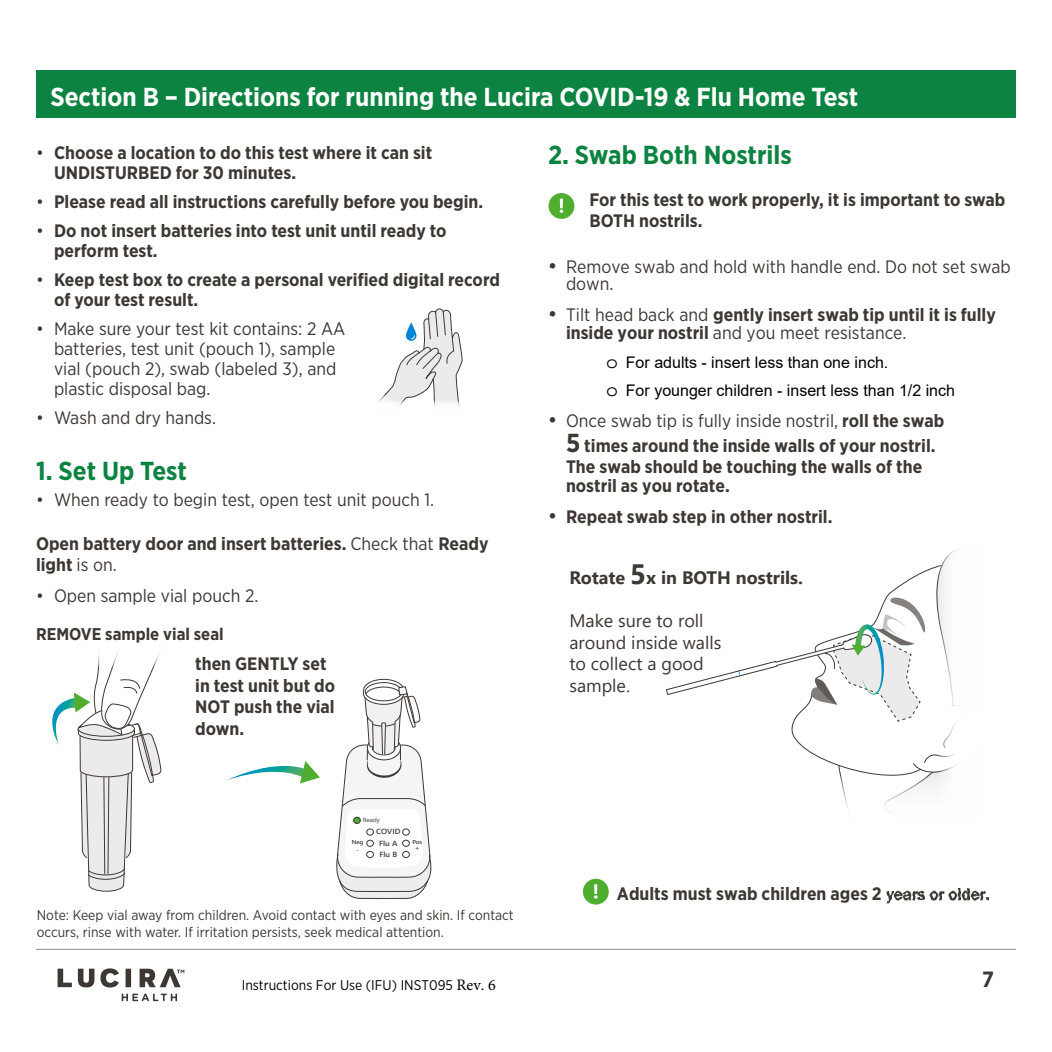
<style>
.page{position:relative;width:1052px;height:1052px;background:#fff}
.page>*{position:absolute;margin:0;border:0;box-sizing:border-box;transform-origin:0 0}
.Section_Heading_Whit{font:700 26px "Gotham Narrow";color:#fff}
.t1{font:700 26px "Gotham Narrow";color:#0c8340}
.t2{font:700 22px "Gotham Narrow";color:#3e3835}
.Paragraph_bullets{font:700 18px/21.6px "Gotham Narrow";color:#3e3835}
.t3{font:18px/20px "Gotham Narrow";color:#3e3835}
.Body{font:18px/21.6px "Segoe UI";color:#3e3835}
.Body-2{font:700 18px "Segoe UI";color:#3e3835}
.t4{font:700 17px "Gotham Narrow";color:#3e3835}
.t5{font:16px/28.2px "Arial";color:#000}
.Paragraph_bullets-2{font:14px/16.8px "Gotham Narrow";color:#3e3835}
.t6{font:14px "Gotham Narrow";color:#000}
.t7{font:600 7.4px "Segoe UI";color:#3e3835;scale:1.08 1}
.t8{font:6px "Segoe UI";color:#3e3835;scale:1.08 1}
.t9{font:600 5.8px/6.8px "Segoe UI";color:#3e3835;text-align:center;scale:1.08 1}
.s1{font-weight:400}
.s2{font-family:"Segoe UI";font-size:22px}
.s3{font-family:"Segoe UI";font-weight:400;font-size:22px}
.s4{font-family:"Courier Std";font-size:19.6px}
.s5{font-size:26px}
.s6{font-size:28px}
.s7{font-family:"Franklin Gothic";font-weight:500;font-size:17px}
.s8{font-family:"Minion Pro";font-size:16px}
</style>
<div class="page">
<svg style="left:122px;top:993px;width:55px;height:8px"></svg>
<svg style="left:58px;top:968px;width:14px;height:18px"></svg>
<svg style="left:78px;top:968px;width:16px;height:19px"></svg>
<svg style="left:100px;top:968px;width:19px;height:19px"></svg>
<div style="left:125px;top:968px;width:6px;height:18px;background:#3e3835"></div>
<svg style="left:139px;top:968px;width:45px;height:19px"></svg>
<hr style="left:36px;top:948px;width:979px;height:1px;background:#95918f">
<svg style="left:52px;top:667px;width:110px;height:224px"></svg>
<div style="left:36px;top:71px;width:979px;height:47px;background:#0c8340"></div>
<svg style="left:378px;top:308px;width:84px;height:100px"></svg>
<svg style="left:336px;top:678px;width:96px;height:220px"></svg>
<svg style="left:227px;top:761px;width:93px;height:22px"></svg>
<div style="left:353px;top:817px;width:7px;height:6px;background:#4fad30;border-radius:50%"></div>
<div style="left:353px;top:816px;width:7px;height:7px;border:1px solid #3e3835;border-radius:50%"></div>
<div style="left:366px;top:828px;width:7px;height:7px;border:1px solid #3e3835;border-radius:50%"></div>
<div style="left:366px;top:839px;width:7px;height:7px;border:1px solid #3e3835;border-radius:50%"></div>
<div style="left:366px;top:851px;width:7px;height:6px;border:1px solid #3e3835;border-radius:50%"></div>
<div style="left:402px;top:828px;width:7px;height:7px;border:1px solid #3e3835;border-radius:50%"></div>
<div style="left:402px;top:839px;width:7px;height:7px;border:1px solid #3e3835;border-radius:50%"></div>
<div style="left:402px;top:851px;width:7px;height:6px;border:1px solid #3e3835;border-radius:50%"></div>
<div style="left:548px;top:193px;width:26px;height:26px;background:#4fad30;border-radius:50%"></div>
<svg style="left:559px;top:198px;width:4px;height:15px"></svg>
<svg style="left:666px;top:566px;width:270px;height:208px"></svg>
<svg style="left:936px;top:558px;width:10px;height:216px"></svg>
<div style="left:582px;top:878px;width:26px;height:26px;background:#4fad30;border-radius:50%"></div>
<svg style="left:594px;top:884px;width:3px;height:14px"></svg>
<p class="Section_Heading_Whit" style="left:50px;top:80px;width:809px">Section B – Directions for running the Lucira COVID-19 &amp; Flu Home Test</p>
<p class="Paragraph_bullets" style="left:54px;top:142px;width:379px;line-height:20px;text-indent:-18px"><span class="s1">•</span> Choose a location to do this test where it can sit<br>UNDISTURBED for 30 minutes.</p>
<p class="Paragraph_bullets" style="left:36px;top:191px;width:448px"><span class="s1">•</span> Please read all instructions carefully before you begin.</p>
<p class="Paragraph_bullets" style="left:54px;top:220px;width:394px;line-height:20px;text-indent:-18px"><span class="s1">•</span> Do not insert batteries into test unit until ready to perform test.</p>
<p class="Paragraph_bullets" style="left:54px;top:269px;width:447px;line-height:20px;text-indent:-18px"><span class="s1">•</span> Keep test box to create a personal verified digital record of your test result.</p>
<p class="t3" style="left:54px;top:318px;width:292px;text-indent:-18px">• Make sure your test kit contains: 2 AA batteries, test unit (pouch 1), sample vial (pouch 2), swab (labeled 3), and plastic disposal bag.</p>
<p class="t3" style="left:36px;top:407px;width:181px">• Wash and dry hands.</p>
<p class="t1" style="left:36px;top:454px;width:152px">1. Set Up Test</p>
<p class="t3" style="left:36px;top:489px;width:399px">• When ready to begin test, open test unit pouch 1.</p>
<p class="Paragraph_bullets" style="left:36px;top:532px;width:454px">Open battery door and insert batteries. <span class="s1">Check that</span> Ready light <span class="s1">is on.</span></p>
<p class="t3" style="left:36px;top:585px;width:224px">• Open sample vial pouch 2.</p>
<p class="t4" style="left:36px;top:623px;width:189px">REMOVE sample vial seal</p>
<p class="Paragraph_bullets" style="left:195px;top:652px;width:141px">then GENTLY set in test unit but do<br>NOT push the vial down.</p>
<p class="t8" style="left:363px;top:814px;width:17px">Ready</p>
<p class="t9" style="left:352px;top:837px;width:12px">Neg</p>
<p class="t7" style="left:376px;top:824px;width:24px">COVID</p>
<p class="t7" style="left:379px;top:835px;width:18px">Flu A</p>
<p class="t7" style="left:379px;top:847px;width:18px">Flu B</p>
<p class="t9" style="left:412px;top:837px;width:11px">Pos +</p>
<p class="Paragraph_bullets-2" style="left:37px;top:906px;width:478px">Note: Keep vial away from children. Avoid contact with eyes and skin. If contact occurs, rinse with water. If irritation persists, seek medical attention.</p>
<p class="t1" style="left:548px;top:138px;width:245px">2. Swab Both Nostrils</p>
<p class="Paragraph_bullets" style="left:589px;top:188px;width:417px">For this test to work properly, it is important to swab<br>BOTH nostrils.</p>
<p class="t3" style="left:566px;top:258px;width:446px;line-height:17.2px;text-indent:-18px"><span class="s2">•</span> Remove swab and hold with handle end. Do not set swab down.</p>
<p class="Paragraph_bullets" style="left:566px;top:305px;width:431px;line-height:18.6px;text-indent:-18px"><span class="s3">•</span> <span class="s1">Tilt head back and</span> gently insert swab tip until it is fully inside your nostril <span class="s1">and you meet resistance.</span></p>
<p class="t5" style="left:606px;top:348px;width:350px"><span class="s4">o</span> For adults - insert less than one inch.<br><span class="s4">o</span> For younger children - insert less than 1/2 inch</p>
<p class="Paragraph_bullets" style="left:548px;top:407px;width:398px;line-height:25px;text-align:center"><span class="s3">•</span> <span class="s1">Once swab tip is fully inside nostril,</span> roll the swab<br><span class="s5">5</span> times around the inside walls of your nostril.</p>
<p class="Paragraph_bullets" style="left:566px;top:457px;width:358px;line-height:19.2px">The swab should be touching the walls of the nostril as you rotate.</p>
<p class="Paragraph_bullets" style="left:548px;top:505px;width:286px"><span class="s3">•</span> Repeat swab step in other nostril.</p>
<p class="Body-2" style="left:569px;top:560px;width:235px">Rotate <span class="s6">5</span>x in BOTH nostrils.</p>
<p class="Body" style="left:569px;top:608px;width:153px">Make sure to roll around inside walls to collect a good sample.</p>
<p class="Paragraph_bullets" style="left:616px;top:882px;width:374px">Adults must swab children ages 2 <span class="s7">years or older.</span></p>
<p class="t6" style="left:242px;top:976px;width:255px">Instructions For Use (IFU) INST095 <span class="s8">Rev. 6</span></p>
<p class="t2" style="left:982px;top:964px;width:13px">7</p>
</div>
